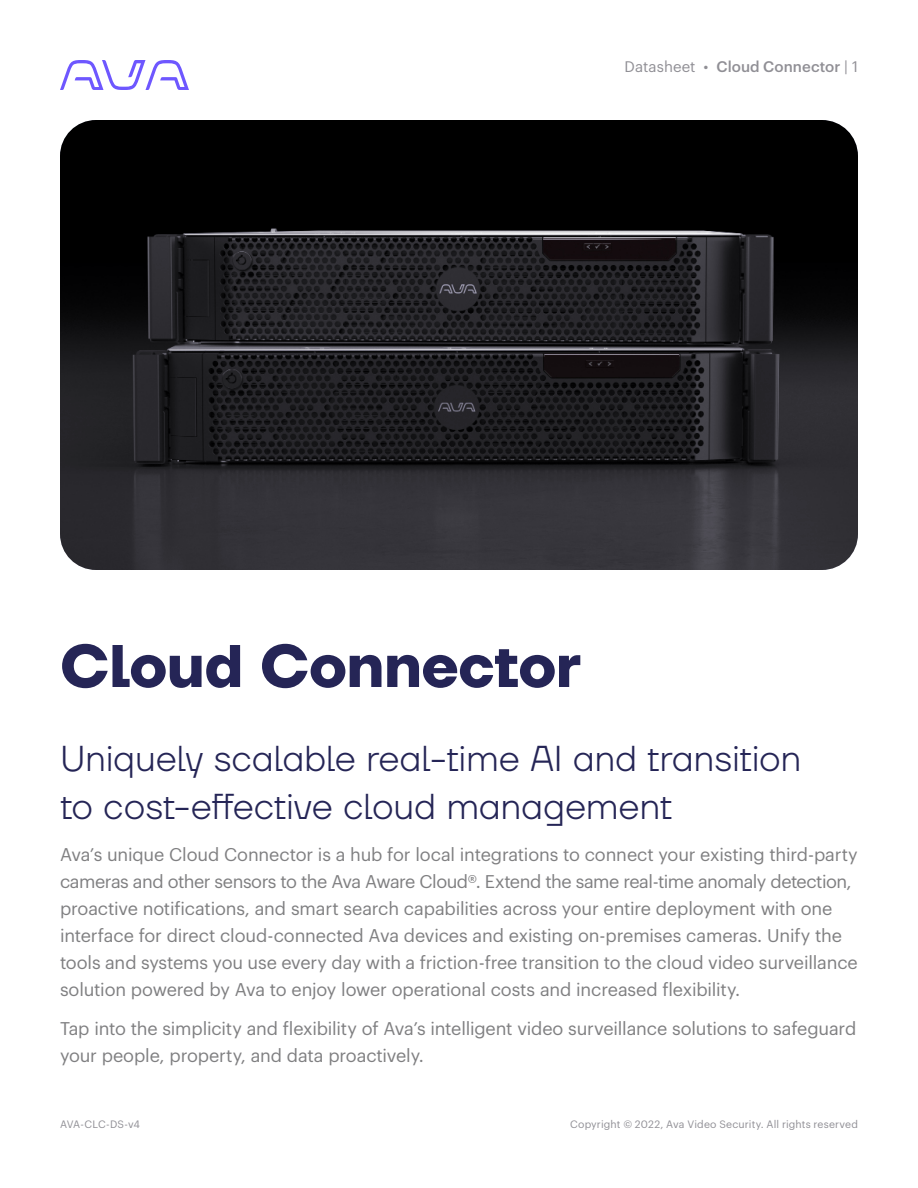
<style>
.page{position:relative;width:918px;height:1188px;background:#fff}
.page>*{position:absolute;margin:0;border:0;box-sizing:border-box;transform-origin:0 0}
.t1{font:700 60px "TT Firs Neue";letter-spacing:-.005em;color:#252556}
.t2{font:300 36px/48px "TT Firs Neue";letter-spacing:-.01em;color:#252556}
.t3{font:18px/27px "Graphik";letter-spacing:-.01em;color:#7f7f81}
.t4{font:500 15px "Graphik";letter-spacing:.005em;color:#908f95}
.t5{font:10.5px "Graphik";letter-spacing:.015em;color:#908f95}
.t6{font:10.5px "Graphik";letter-spacing:-.01em;color:#908f95}
.s1{font-weight:400}
</style>
<div class="page">
<svg style="left:60px;top:60px;width:129px;height:30px"></svg>
<svg style="left:60px;top:120px;width:798px;height:450px;background:#1c1c1f"></svg>
<p class="t4" style="left:625px;top:55px;width:235px"><span class="s1">Datasheet •</span> Cloud Connector <span class="s1">| 1</span></p>
<h1 class="t1" style="left:60px;top:625px;width:523px">Cloud Connector</h1>
<h2 class="t2" style="left:60px;top:733px;width:743px">Uniquely scalable real-time AI and transition to cost-effective cloud management</h2>
<p class="t3" style="left:60px;top:839px;width:799px">Ava’s unique Cloud Connector is a hub for local integrations to connect your existing third-party cameras and other sensors to the Ava Aware Cloud®. Extend the same real-time anomaly detection, proactive notifications, and smart search capabilities across your entire deployment with one interface for direct cloud-connected Ava devices and existing on-premises cameras. Unify the tools and systems you use every day with a friction‑free transition to the cloud video surveillance solution powered by Ava to enjoy lower operational costs and increased flexibility.</p>
<p class="t3" style="left:60px;top:1014px;width:798px">Tap into the simplicity and flexibility of Ava’s intelligent video surveillance solutions to safeguard your people, property, and data proactively.</p>
<p class="t6" style="left:60px;top:1116px;width:82px">AVA-CLC-DS-v4</p>
<p class="t5" style="left:570px;top:1116px;width:289px">Copyright © 2022, Ava Video Security. All rights reserved</p>
</div>
